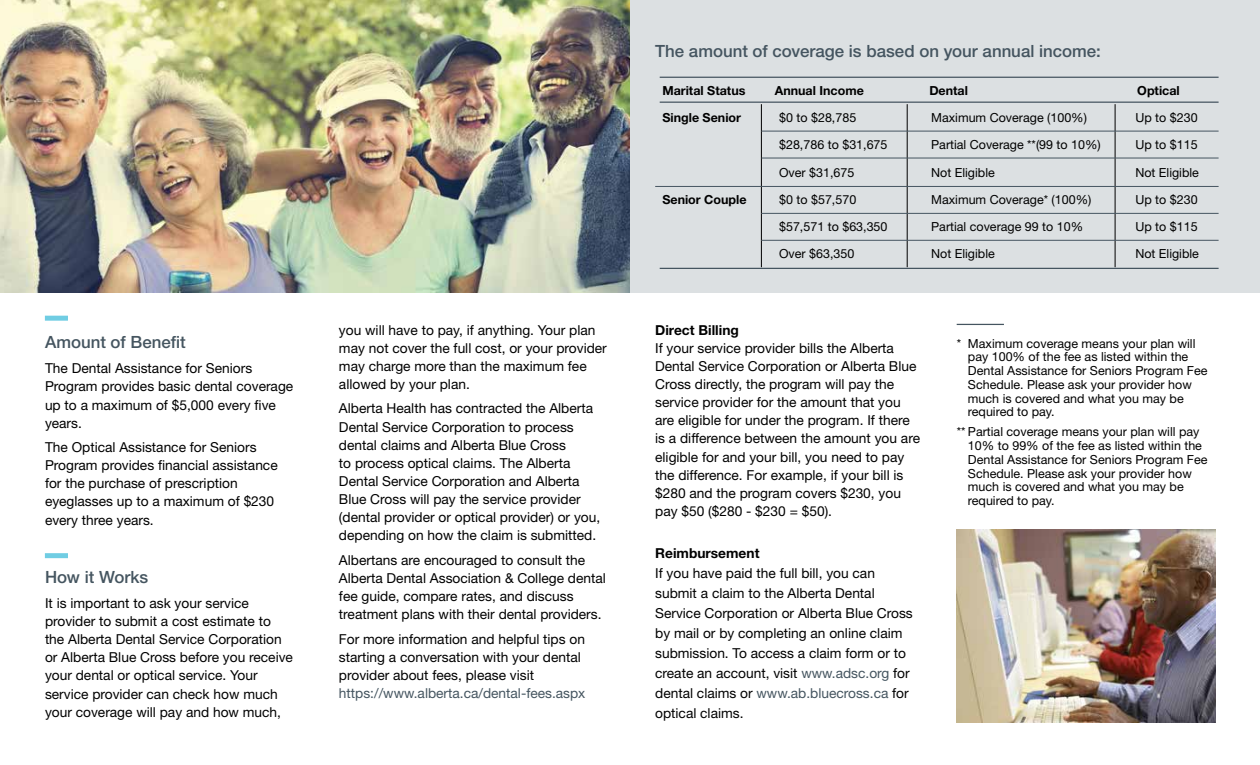
<style>
.page{position:relative;width:1260px;height:765px;background:#fff}
.page>*{position:absolute;margin:0;border:0;box-sizing:border-box;transform-origin:0 0}
.t1{font:500 16.88px "Helvetica Neue LT Std";color:#455560}
.t2{font:13.75px/18.1px "Helvetica Neue LT Std";color:#000}
.t3{font:13.75px "Helvetica Neue LT Std";color:#455560}
.t4{font:700 13.75px "Helvetica Neue LT Std";color:#000}
.t5{font:12.5px/13.8px "Helvetica Neue LT Std";color:#000}
.t6{font:700 12.5px "Helvetica Neue LT Std";color:#000}
.s1{color:#455560}
</style>
<div class="page">
<div style="left:630px;top:0;width:630px;height:292px;background:#dce0e2"></div>
<hr style="left:957px;top:324px;width:47px;height:1px;background:#455560">
<img style="left:957px;top:529px;width:259px;height:193px">
<div style="left:45px;top:316px;width:23px;height:5px;background:#70cde3"></div>
<div style="left:45px;top:553px;width:23px;height:5px;background:#70cde3"></div>
<img style="left:0;top:0;width:630px;height:292px">
<svg style="left:761px;top:104px;width:1px;height:163px"></svg>
<svg style="left:907px;top:104px;width:1px;height:163px"></svg>
<svg style="left:1115px;top:104px;width:1px;height:163px"></svg>
<hr style="left:762px;top:131px;width:145px;height:1px;background:#455560">
<hr style="left:907px;top:131px;width:208px;height:1px;background:#455560">
<hr style="left:1115px;top:131px;width:104px;height:1px;background:#455560">
<hr style="left:762px;top:158px;width:145px;height:1px;background:#455560">
<hr style="left:907px;top:158px;width:208px;height:1px;background:#455560">
<hr style="left:1115px;top:158px;width:104px;height:1px;background:#455560">
<hr style="left:655px;top:186px;width:106px;height:1px;background:#455560">
<hr style="left:761px;top:186px;width:146px;height:1px;background:#455560">
<hr style="left:907px;top:186px;width:208px;height:1px;background:#455560">
<hr style="left:1115px;top:186px;width:104px;height:1px;background:#455560">
<hr style="left:762px;top:213px;width:145px;height:1px;background:#455560">
<hr style="left:907px;top:213px;width:208px;height:1px;background:#455560">
<hr style="left:1115px;top:213px;width:104px;height:1px;background:#455560">
<hr style="left:762px;top:240px;width:145px;height:1px;background:#455560">
<hr style="left:907px;top:240px;width:208px;height:1px;background:#455560">
<hr style="left:1115px;top:240px;width:104px;height:1px;background:#455560">
<hr style="left:660px;top:77px;width:559px;height:1px;background:#455560">
<hr style="left:660px;top:268px;width:559px;height:1px;background:#455560">
<hr style="left:660px;top:102px;width:559px;height:1px;background:#455560">
<p class="t1" style="left:45px;top:332px;width:142px">Amount of Benefit</p>
<p class="t2" style="left:45px;top:359px;width:250px">The Dental Assistance for Seniors<br>Program provides basic dental coverage up to a maximum of $5,000 every five years.</p>
<p class="t2" style="left:45px;top:438px;width:234px">The Optical Assistance for Seniors<br>Program provides financial assistance for the purchase of prescription eyeglasses up to a maximum of $230 every three years.</p>
<p class="t1" style="left:45px;top:567px;width:105px">How it Works</p>
<p class="t2" style="left:45px;top:594px;width:250px">It is important to ask your service provider to submit a cost estimate to the Alberta Dental Service Corporation or Alberta Blue Cross before you receive your dental or optical service. Your service provider can check how much your coverage will pay and how much,</p>
<p class="t2" style="left:339px;top:321px;width:269px">you will have to pay, if anything. Your plan may not cover the full cost, or your provider may charge more than the maximum fee allowed by your plan.</p>
<p class="t2" style="left:339px;top:399px;width:263px">Alberta Health has contracted the Alberta Dental Service Corporation to process dental claims and Alberta Blue Cross<br>to process optical claims. The Alberta Dental Service Corporation and Alberta Blue Cross will pay the service provider (dental provider or optical provider) or you, depending on how the claim is submitted.</p>
<p class="t2" style="left:339px;top:551px;width:268px">Albertans are encouraged to consult the Alberta Dental Association &amp; College dental fee guide, compare rates, and discuss treatment plans with their dental providers.</p>
<p class="t2" style="left:339px;top:629px;width:248px">For more information and helpful tips on starting a conversation with your dental provider about fees, please visit</p>
<p class="t3" style="left:339px;top:685px;width:248px">https://www.alberta.ca/dental-fees.aspx</p>
<p class="t1" style="left:655px;top:41px;width:447px">The amount of coverage is based on your annual income:</p>
<p class="t6" style="left:662px;top:83px;width:85px">Marital Status</p>
<p class="t6" style="left:775px;top:83px;width:91px">Annual Income</p>
<p class="t6" style="left:929px;top:83px;width:40px">Dental</p>
<p class="t6" style="left:1137px;top:83px;width:44px">Optical</p>
<p class="t6" style="left:662px;top:110px;width:80px">Single Senior</p>
<p class="t5" style="left:779px;top:111px;width:79px">$0 to $28,785</p>
<p class="t5" style="left:931px;top:111px;width:157px">Maximum Coverage (100%)</p>
<p class="t5" style="left:1135px;top:111px;width:64px">Up to $230</p>
<p class="t5" style="left:779px;top:138px;width:110px">$28,786 to $31,675</p>
<p class="t5" style="left:931px;top:138px;width:171px">Partial Coverage **(99 to 10%)</p>
<p class="t5" style="left:1135px;top:138px;width:64px">Up to $115</p>
<p class="t5" style="left:779px;top:165px;width:77px">Over $31,675</p>
<p class="t5" style="left:931px;top:165px;width:65px">Not Eligible</p>
<p class="t5" style="left:1135px;top:165px;width:65px">Not Eligible</p>
<p class="t6" style="left:662px;top:192px;width:86px">Senior Couple</p>
<p class="t5" style="left:779px;top:193px;width:79px">$0 to $57,570</p>
<p class="t5" style="left:931px;top:193px;width:162px">Maximum Coverage* (100%)</p>
<p class="t5" style="left:1135px;top:193px;width:64px">Up to $230</p>
<p class="t5" style="left:779px;top:220px;width:110px">$57,571 to $63,350</p>
<p class="t5" style="left:931px;top:220px;width:154px">Partial coverage 99 to 10%</p>
<p class="t5" style="left:1135px;top:220px;width:64px">Up to $115</p>
<p class="t5" style="left:779px;top:247px;width:77px">Over $63,350</p>
<p class="t5" style="left:931px;top:247px;width:65px">Not Eligible</p>
<p class="t5" style="left:1135px;top:247px;width:65px">Not Eligible</p>
<p class="t4" style="left:655px;top:321px;width:85px">Direct Billing</p>
<p class="t2" style="left:655px;top:339px;width:266px">If your service provider bills the Alberta Dental Service Corporation or Alberta Blue Cross directly, the program will pay the service provider for the amount that you are eligible for under the program. If there is a difference between the amount you are eligible for and your bill, you need to pay the difference. For example, if your bill is $280 and the program covers $230, you pay $50 ($280 - $230 = $50).</p>
<p class="t4" style="left:655px;top:545px;width:106px">Reimbursement</p>
<p class="t2" style="left:655px;top:563px;width:259px;line-height:20px">If you have paid the full bill, you can submit a claim to the Alberta Dental Service Corporation or Alberta Blue Cross by mail or by completing an online claim submission. To access a claim form or to create an account, visit <span class="s1">www.adsc.org</span> for dental claims or <span class="s1">www.ab.bluecross.ca</span> for optical claims.</p>
<p class="t5" style="left:968px;top:336px;width:241px;text-indent:-11px">* Maximum coverage means your plan will pay 100% of the fee as listed within the Dental Assistance for Seniors Program Fee Schedule. Please ask your provider how much is covered and what you may be required to pay.</p>
<p class="t5" style="left:968px;top:425px;width:241px;text-indent:-11px">** Partial coverage means your plan will pay 10% to 99% of the fee as listed within the Dental Assistance for Seniors Program Fee Schedule. Please ask your provider how much is covered and what you may be required to pay.</p>
</div>
